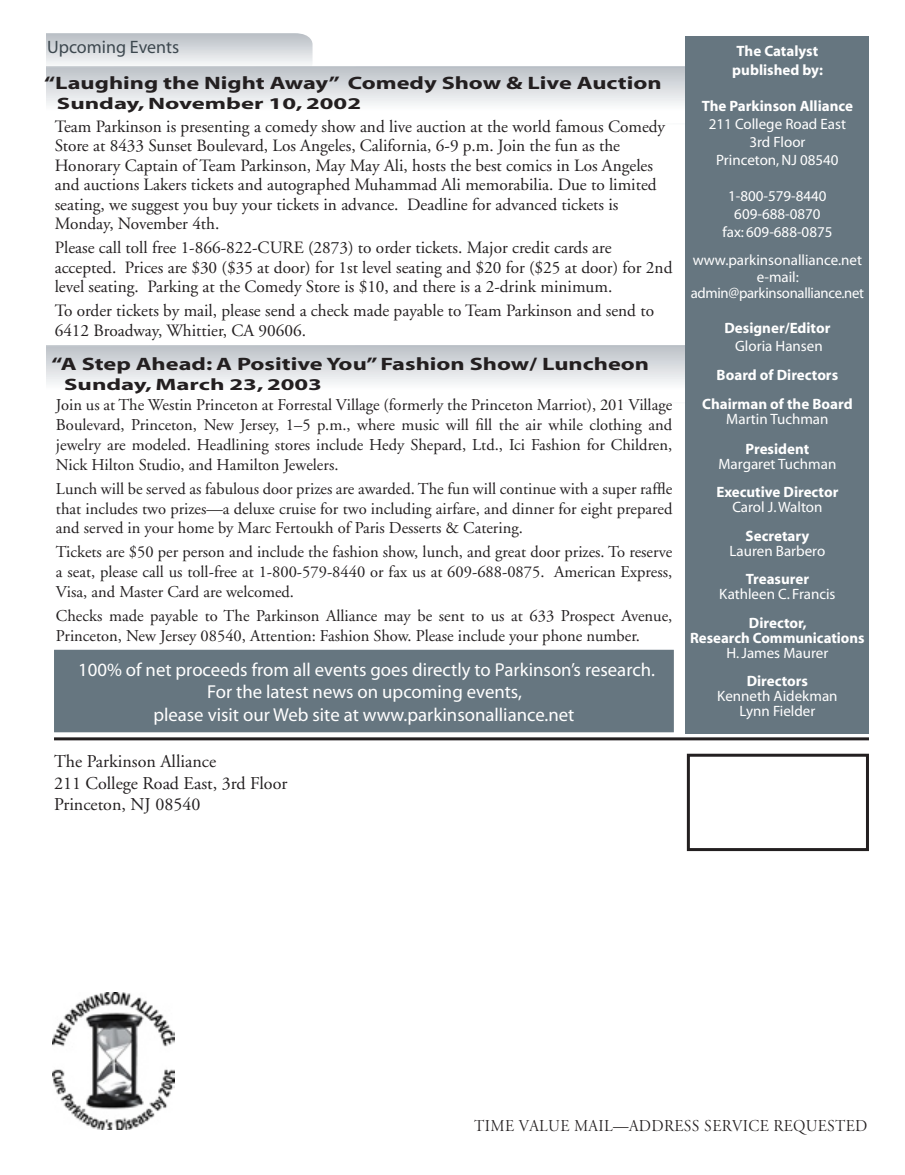
<style>
.page{position:relative;width:905px;height:1175px;background:#fff}
.page>*{position:absolute;margin:0;border:0;box-sizing:border-box;transform-origin:0 0}
.t1{font:18.75px/22.5px "Myriad";color:#fff;text-align:center}
.t2{font:700 18px "Myriad";color:#231f20;scale:1.35 1}
.t3{font:18px/21.6px "Adobe Garamond";color:#231f20}
.t4{font:18px "Myriad";color:#3d484f}
.t5{font:17.25px/19.5px "Adobe Garamond";color:#231f20}
.t6{font:16.5px/19.8px "Adobe Garamond";color:#231f20;text-align:justify}
.t7{font:700 16.5px "Myriad";color:#231f20;scale:1.5 1}
.t8{font:16.5px "Adobe Garamond Titling";letter-spacing:.025em;color:#231f20;scale:.94 1}
.t9{font:15px/18px "Myriad";color:#fff;text-align:center}
.t10{font:700 15px/18px "Myriad";color:#fff;text-align:center}
</style>
<div class="page">
<svg style="left:46px;top:344px;width:640px;height:60px"></svg>
<div style="left:687px;top:753px;width:182px;height:98px;border:3px solid #231f20"></div>
<hr style="left:54px;top:737px;width:814px;height:3px;background:#231f20">
<svg style="left:46px;top:33px;width:266px;height:32px;background:#d6dadd"></svg>
<svg style="left:46px;top:66px;width:640px;height:59px"></svg>
<div style="left:686px;top:36px;width:182px;height:698px;background:#667680"></div>
<img style="left:52px;top:992px;width:122px;height:137px">
<div style="left:54px;top:650px;width:620px;height:82px;background:#667680"></div>
<p class="t4" style="left:47px;top:38px;width:133px">Upcoming Events</p>
<p class="t10" style="left:732px;top:43px;width:92px;text-align:left">The Catalyst published by:</p>
<p class="t10" style="left:701px;top:97px;width:153px">The Parkinson Alliance</p>
<p class="t9" style="left:708px;top:115px;width:139px">211 College Road East<br>3rd Floor<br>Princeton, NJ 08540</p>
<p class="t9" style="left:722px;top:187px;width:111px">1-800-579-8440<br>609-688-0870 fax: 609-688-0875</p>
<p class="t9" style="left:690px;top:253px;width:175px;line-height:16.5px">www.parkinsonalliance.net e-mail: admin@parkinsonalliance.net</p>
<p class="t10" style="left:724px;top:319px;width:107px">Designer/Editor</p>
<p class="t9" style="left:735px;top:337px;width:89px">Gloria Hansen</p>
<p class="t10" style="left:702px;top:361px;width:152px;line-height:28.5px">Board of Directors<br>Chairman of the Board</p>
<p class="t9" style="left:726px;top:410px;width:104px">Martin Tuchman</p>
<p class="t10" style="left:745px;top:440px;width:65px">President</p>
<p class="t9" style="left:718px;top:455px;width:119px">Margaret Tuchman</p>
<p class="t10" style="left:716px;top:484px;width:123px">Executive Director</p>
<p class="t9" style="left:732px;top:499px;width:92px">Carol J. Walton</p>
<p class="t10" style="left:745px;top:527px;width:65px">Secretary</p>
<p class="t9" style="left:729px;top:542px;width:97px">Lauren Barbero</p>
<p class="t10" style="left:745px;top:571px;width:65px">Treasurer</p>
<p class="t9" style="left:719px;top:586px;width:118px">Kathleen C. Francis</p>
<p class="t10" style="left:690px;top:616px;width:176px;line-height:15px">Director,<br>Research Communications</p>
<p class="t9" style="left:726px;top:644px;width:103px">H. James Maurer</p>
<p class="t10" style="left:746px;top:673px;width:63px">Directors</p>
<p class="t9" style="left:717px;top:689px;width:122px;line-height:15px">Kenneth Aidekman<br>Lynn Fielder</p>
<p class="t2" style="left:44px;top:74px;width:459px">“Laughing the Night Away” Comedy Show &amp; Live Auction</p>
<p class="t7" style="left:57px;top:95px;width:204px">Sunday, November 10, 2002</p>
<p class="t5" style="left:55px;top:117px;width:612px">Team Parkinson is presenting a comedy show and live auction at the world famous Comedy Store at 8433 Sunset Boulevard, Los Angeles, California, 6-9 p.m. Join the fun as the Honorary Captain of Team Parkinson, May May Ali, hosts the best comics in Los Angeles and auctions Lakers tickets and autographed Muhammad Ali memorabilia. Due to limited seating, we suggest you buy your tickets in advance. Deadline for advanced tickets is Monday, November 4th.</p>
<p class="t5" style="left:55px;top:238px;width:619px">Please call toll free 1-866-822-CURE (2873) to order tickets. Major credit cards are accepted. Prices are $30 ($35 at door) for 1st level seating and $20 for ($25 at door) for 2nd level seating. Parking at the Comedy Store is $10, and there is a 2-drink minimum.</p>
<p class="t5" style="left:55px;top:301px;width:601px">To order tickets by mail, please send a check made payable to Team Parkinson and send to<br>6412 Broadway, Whittier, CA 90606.</p>
<p class="t2" style="left:51px;top:355px;width:444px">“A Step Ahead: A Positive You” Fashion Show/ Luncheon</p>
<p class="t7" style="left:64px;top:376px;width:173px">Sunday, March 23, 2003</p>
<p class="t6" style="left:56px;top:395px;width:617px">Join us at The Westin Princeton at Forrestal Village (formerly the Princeton Marriot), 201 Village Boulevard, Princeton, New Jersey, 1–5 p.m., where music will fill the air while clothing and jewelry are modeled. Headlining stores include Hedy Shepard, Ltd., Ici Fashion for Children, Nick Hilton Studio, and Hamilton Jewelers.</p>
<p class="t6" style="left:56px;top:479px;width:618px">Lunch will be served as fabulous door prizes are awarded. The fun will continue with a super raffle that includes two prizes—a deluxe cruise for two including airfare, and dinner for eight prepared and served in your home by Marc Fertoukh of Paris Desserts &amp; Catering.</p>
<p class="t6" style="left:56px;top:543px;width:618px">Tickets are $50 per person and include the fashion show, lunch, and great door prizes. To reserve a seat, please call us toll-free at 1-800-579-8440 or fax us at 609-688-0875. American Express, Visa, and Master Card are welcomed.</p>
<p class="t6" style="left:56px;top:606px;width:618px">Checks made payable to The Parkinson Alliance may be sent to us at 633 Prospect Avenue,<br>Princeton, New Jersey 08540, Attention: Fashion Show. Please include your phone number.</p>
<p class="t1" style="left:78px;top:659px;width:578px">100% of net proceeds from all events goes directly to Parkinson’s research.<br>For the latest news on upcoming events,<br>please visit our Web site at www.parkinsonalliance.net</p>
<p class="t3" style="left:54px;top:751px;width:235px">The Parkinson Alliance<br>211 College Road East, 3rd Floor<br>Princeton, NJ 08540</p>
<p class="t8" style="left:474px;top:1116px;width:420px">TIME VALUE MAIL—ADDRESS SERVICE REQUESTED</p>
</div>
